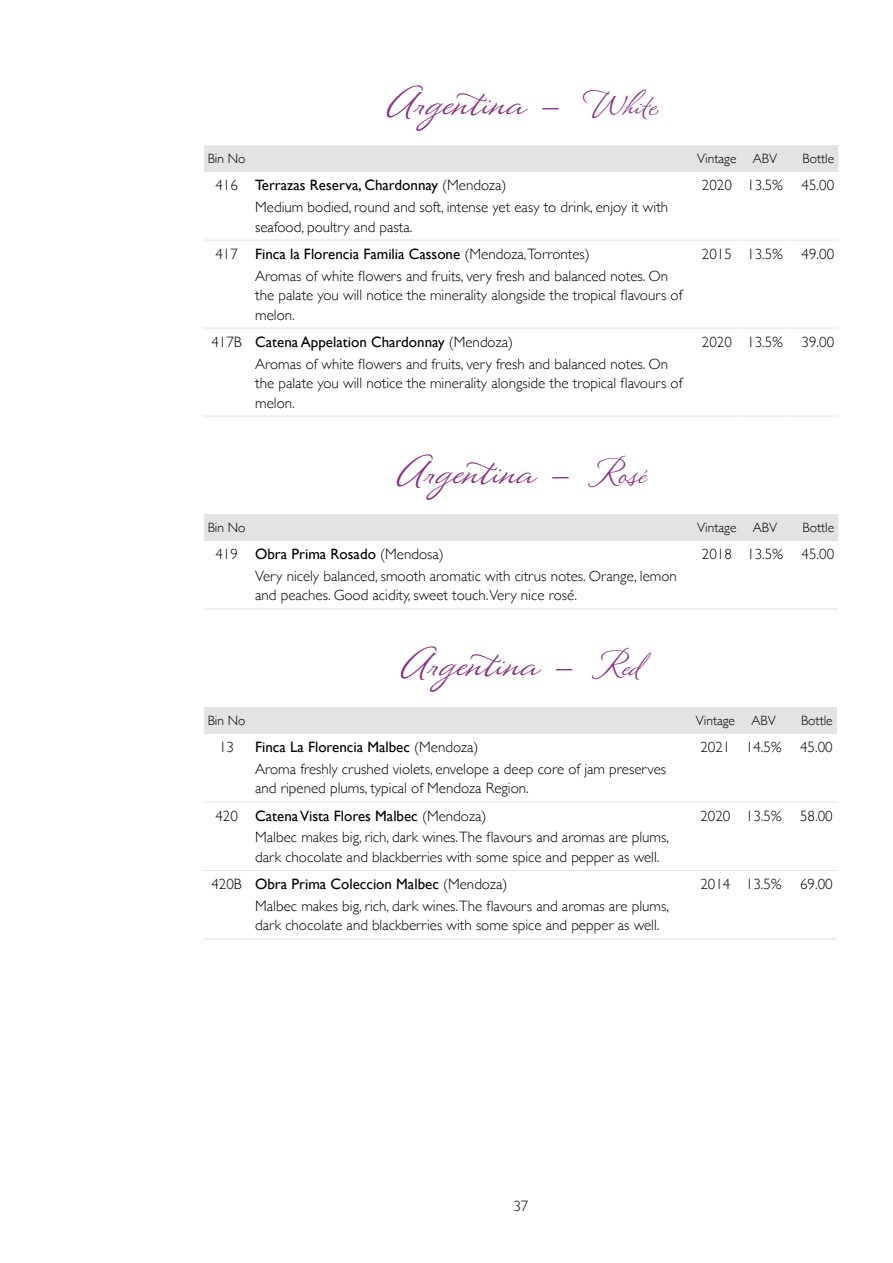
<style>
.page{position:relative;width:893px;height:1263px;background:#fff}
.page>*{position:absolute;margin:0;border:0;box-sizing:border-box;transform-origin:0 0}
.t1{font:49.5px "Montague Script";letter-spacing:.005em;color:#892d86}
.t2{font:300 15px/21.6px "Gill Sans";color:#000}
.t3{font:300 13.5px "Gill Sans";color:#000}
.s1{font-size:37.5px}
.s2{font-weight:400}
</style>
<div class="page">
<div style="left:204px;top:145px;width:634px;height:26px;background:#e3e3e3"></div>
<hr style="left:204px;top:171px;width:51px;height:1px;background:#e3e3e3">
<hr style="left:255px;top:171px;width:438px;height:1px;background:#e3e3e3">
<hr style="left:693px;top:171px;width:48px;height:1px;background:#e3e3e3">
<hr style="left:741px;top:171px;width:48px;height:1px;background:#e3e3e3">
<hr style="left:789px;top:171px;width:49px;height:1px;background:#e3e3e3">
<hr style="left:204px;top:240px;width:51px;height:1px;background:#e3e3e3">
<hr style="left:255px;top:240px;width:438px;height:1px;background:#e3e3e3">
<hr style="left:693px;top:240px;width:48px;height:1px;background:#e3e3e3">
<hr style="left:741px;top:240px;width:48px;height:1px;background:#e3e3e3">
<hr style="left:789px;top:240px;width:49px;height:1px;background:#e3e3e3">
<hr style="left:204px;top:328px;width:51px;height:1px;background:#e3e3e3">
<hr style="left:255px;top:328px;width:438px;height:1px;background:#e3e3e3">
<hr style="left:693px;top:328px;width:48px;height:1px;background:#e3e3e3">
<hr style="left:741px;top:328px;width:48px;height:1px;background:#e3e3e3">
<hr style="left:789px;top:328px;width:49px;height:1px;background:#e3e3e3">
<hr style="left:204px;top:416px;width:51px;height:1px;background:#e3e3e3">
<hr style="left:255px;top:416px;width:438px;height:1px;background:#e3e3e3">
<hr style="left:693px;top:416px;width:48px;height:1px;background:#e3e3e3">
<hr style="left:741px;top:416px;width:48px;height:1px;background:#e3e3e3">
<hr style="left:789px;top:416px;width:49px;height:1px;background:#e3e3e3">
<div style="left:204px;top:514px;width:634px;height:26px;background:#e3e3e3"></div>
<hr style="left:204px;top:540px;width:51px;height:1px;background:#e3e3e3">
<hr style="left:255px;top:540px;width:438px;height:1px;background:#e3e3e3">
<hr style="left:693px;top:540px;width:48px;height:1px;background:#e3e3e3">
<hr style="left:741px;top:540px;width:48px;height:1px;background:#e3e3e3">
<hr style="left:789px;top:540px;width:49px;height:1px;background:#e3e3e3">
<hr style="left:204px;top:609px;width:51px;height:1px;background:#e3e3e3">
<hr style="left:255px;top:609px;width:438px;height:1px;background:#e3e3e3">
<hr style="left:693px;top:609px;width:48px;height:1px;background:#e3e3e3">
<hr style="left:741px;top:609px;width:48px;height:1px;background:#e3e3e3">
<hr style="left:789px;top:609px;width:49px;height:1px;background:#e3e3e3">
<div style="left:204px;top:707px;width:633px;height:26px;background:#e3e3e3"></div>
<hr style="left:204px;top:733px;width:51px;height:1px;background:#e3e3e3">
<hr style="left:255px;top:733px;width:437px;height:1px;background:#e3e3e3">
<hr style="left:692px;top:733px;width:47px;height:1px;background:#e3e3e3">
<hr style="left:739px;top:733px;width:49px;height:1px;background:#e3e3e3">
<hr style="left:788px;top:733px;width:49px;height:1px;background:#e3e3e3">
<hr style="left:204px;top:801px;width:51px;height:1px;background:#e3e3e3">
<hr style="left:255px;top:801px;width:437px;height:1px;background:#e3e3e3">
<hr style="left:692px;top:801px;width:47px;height:1px;background:#e3e3e3">
<hr style="left:739px;top:801px;width:49px;height:1px;background:#e3e3e3">
<hr style="left:788px;top:801px;width:49px;height:1px;background:#e3e3e3">
<hr style="left:204px;top:870px;width:51px;height:1px;background:#e3e3e3">
<hr style="left:255px;top:870px;width:437px;height:1px;background:#e3e3e3">
<hr style="left:692px;top:870px;width:47px;height:1px;background:#e3e3e3">
<hr style="left:739px;top:870px;width:49px;height:1px;background:#e3e3e3">
<hr style="left:788px;top:870px;width:49px;height:1px;background:#e3e3e3">
<hr style="left:204px;top:938px;width:51px;height:1px;background:#e3e3e3">
<hr style="left:255px;top:938px;width:437px;height:1px;background:#e3e3e3">
<hr style="left:692px;top:938px;width:47px;height:1px;background:#e3e3e3">
<hr style="left:739px;top:938px;width:49px;height:1px;background:#e3e3e3">
<hr style="left:788px;top:938px;width:49px;height:1px;background:#e3e3e3">
<h1 class="t1" style="left:385px;top:68px;width:273px">Argentina – <span class="s1">White</span></h1>
<p class="t3" style="left:208px;top:148px;width:39px">Bin No</p>
<p class="t3" style="left:697px;top:148px;width:81px">Vintage ABV</p>
<p class="t3" style="left:802px;top:148px;width:33px">Bottle</p>
<p class="t2" style="left:255px;top:174px;width:415px;text-indent:-40px">416 <span class="s2">Terrazas Reserva, Chardonnay</span> (Mendoza)<br>Medium bodied, round and soft, intense yet easy to drink, enjoy it with</p>
<p class="t2" style="left:255px;top:215px;width:159px">seafood, poultry and pasta.</p>
<p class="t2" style="left:702px;top:174px;width:134px">2020 13.5% 45.00</p>
<p class="t2" style="left:255px;top:242px;width:414px;text-indent:-40px">417 <span class="s2">Finca la Florencia Familia Cassone</span> (Mendoza,Torrontes)<br>Aromas of white flowers and fruits, very fresh and balanced notes. On</p>
<p class="t2" style="left:255px;top:285px;width:429px;line-height:19.5px">the palate you will notice the minerality alongside the tropical flavours of melon.</p>
<p class="t2" style="left:255px;top:330px;width:414px;text-indent:-44px">417B <span class="s2">Catena Appelation Chardonnay</span> (Mendoza)<br>Aromas of white flowers and fruits, very fresh and balanced notes. On</p>
<p class="t2" style="left:255px;top:373px;width:429px;line-height:19.5px">the palate you will notice the minerality alongside the tropical flavours of melon.</p>
<h1 class="t1" style="left:395px;top:436px;width:253px">Argentina – <span class="s1">Rosé</span></h1>
<p class="t2" style="left:702px;top:242px;width:134px">2015 13.5% 49.00</p>
<p class="t2" style="left:702px;top:330px;width:134px">2020 13.5% 39.00</p>
<p class="t3" style="left:208px;top:517px;width:39px">Bin No</p>
<p class="t3" style="left:697px;top:517px;width:81px">Vintage ABV</p>
<p class="t3" style="left:802px;top:517px;width:33px">Bottle</p>
<p class="t2" style="left:255px;top:543px;width:423px;text-indent:-40px">419 <span class="s2">Obra Prima Rosado</span> (Mendosa)<br>Very nicely balanced, smooth aromatic with citrus notes. Orange, lemon</p>
<p class="t2" style="left:255px;top:584px;width:323px">and peaches. Good acidity, sweet touch.Very nice rosé.</p>
<p class="t2" style="left:702px;top:543px;width:134px">2018 13.5% 45.00</p>
<h1 class="t1" style="left:399px;top:629px;width:245px">Argentina – <span class="s1">Red</span></h1>
<p class="t3" style="left:208px;top:710px;width:39px">Bin No</p>
<p class="t3" style="left:696px;top:710px;width:81px">Vintage ABV</p>
<p class="t3" style="left:801px;top:710px;width:33px">Bottle</p>
<p class="t2" style="left:219px;top:736px;width:16px">13</p>
<p class="t2" style="left:255px;top:736px;width:413px"><span class="s2">Finca La Florencia Malbec</span> (Mendoza)<br>Aroma freshly crushed violets, envelope a deep core of jam preserves</p>
<p class="t2" style="left:255px;top:777px;width:275px">and ripened plums, typical of Mendoza Region.</p>
<p class="t2" style="left:700px;top:736px;width:134px">2021 14.5% 45.00</p>
<p class="t2" style="left:255px;top:804px;width:415px;text-indent:-40px">420 <span class="s2">Catena Vista Flores Malbec</span> (Mendoza)<br>Malbec makes big, rich, dark wines.The flavours and aromas are plums,</p>
<p class="t2" style="left:255px;top:845px;width:406px">dark chocolate and blackberries with some spice and pepper as well.</p>
<p class="t2" style="left:255px;top:873px;width:415px;text-indent:-44px">420B <span class="s2">Obra Prima Coleccion Malbec</span> (Mendoza)<br>Malbec makes big, rich, dark wines.The flavours and aromas are plums,</p>
<p class="t2" style="left:255px;top:914px;width:406px">dark chocolate and blackberries with some spice and pepper as well.</p>
<p class="t2" style="left:700px;top:804px;width:134px">2020 13.5% 58.00</p>
<p class="t2" style="left:700px;top:873px;width:134px">2014 13.5% 69.00</p>
<p class="t2" style="left:513px;top:1194px;width:16px">37</p>
</div>
